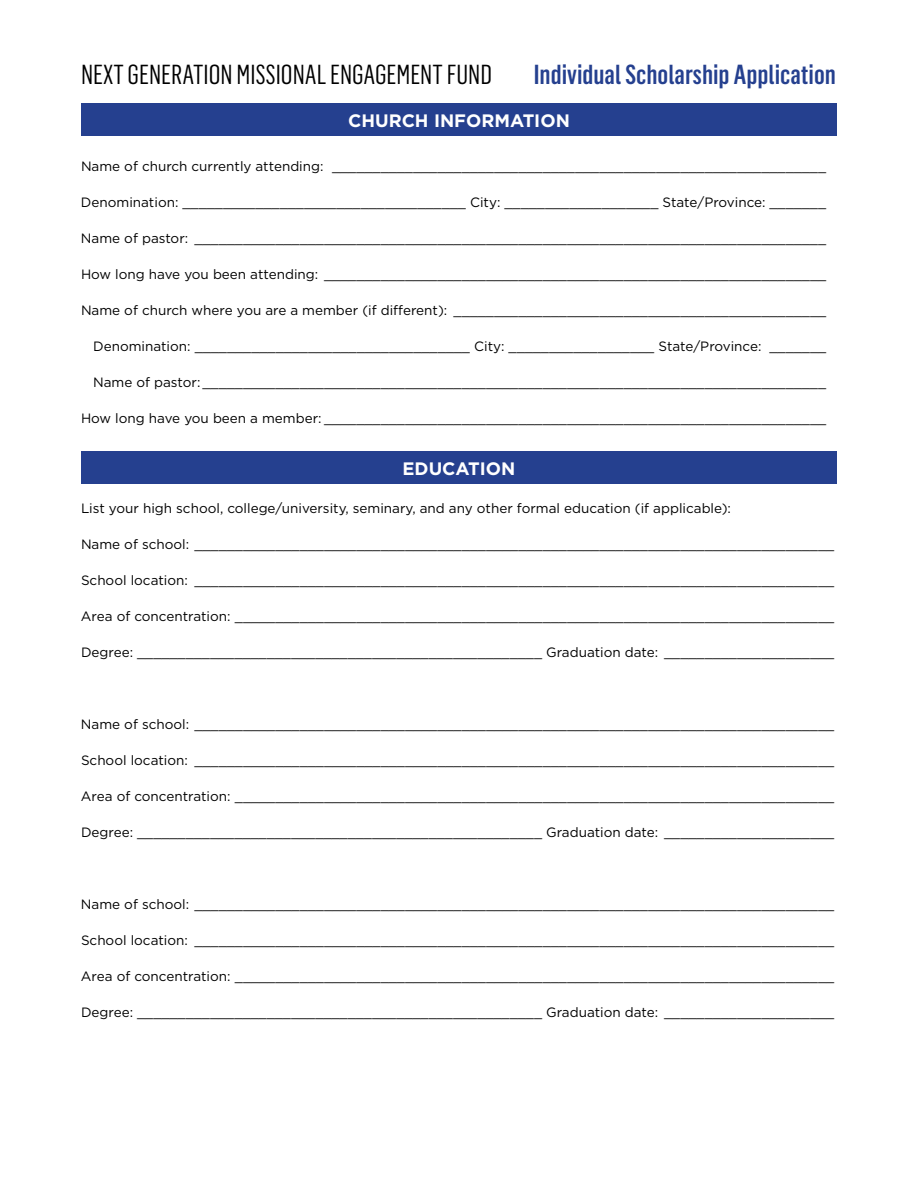
<style>
.page{position:relative;width:918px;height:1188px;background:#fff}
.page>*{position:absolute;margin:0;border:0;box-sizing:border-box;transform-origin:0 0}
.t1{font:27px "Flama Condensed";color:#000}
.t2{font:500 27px "Flama Condensed";color:#25408f}
.t3{font:700 18px "Gotham";color:#fff}
.t4{font:13.5px "Gotham";color:#000}
</style>
<div class="page">
<div style="left:81px;top:104px;width:756px;height:32px;background:#25408f"></div>
<div style="left:81px;top:451px;width:756px;height:33px;background:#25408f"></div>
<h1 class="t1" style="left:81px;top:58px;width:412px">NEXT GENERATION MISSIONAL ENGAGEMENT FUND</h1>
<h1 class="t2" style="left:534px;top:58px;width:304px">Individual Scholarship Application</h1>
<h2 class="t3" style="left:348px;top:109px;width:223px">CHURCH INFORMATION</h2>
<p class="t4" style="left:81px;top:158px;width:747px">Name of church currently attending: _____________________________________________________________</p>
<p class="t4" style="left:81px;top:194px;width:747px">Denomination: ___________________________________ City: ___________________ State/Province: _______</p>
<p class="t4" style="left:81px;top:230px;width:747px">Name of pastor: ______________________________________________________________________________</p>
<p class="t4" style="left:81px;top:266px;width:747px">How long have you been attending: ______________________________________________________________</p>
<p class="t4" style="left:81px;top:302px;width:747px">Name of church where you are a member (if different): ______________________________________________</p>
<p class="t4" style="left:93px;top:338px;width:735px">Denomination: __________________________________ City: __________________ State/Province: _______</p>
<p class="t4" style="left:93px;top:374px;width:735px">Name of pastor: _____________________________________________________________________________</p>
<p class="t4" style="left:81px;top:410px;width:747px">How long have you been a member: ______________________________________________________________</p>
<h2 class="t3" style="left:403px;top:457px;width:114px">EDUCATION</h2>
<p class="t4" style="left:81px;top:500px;width:652px">List your high school, college/university, seminary, and any other formal education (if applicable):</p>
<p class="t4" style="left:81px;top:536px;width:755px">Name of school: _______________________________________________________________________________</p>
<p class="t4" style="left:81px;top:572px;width:755px">School location: _______________________________________________________________________________</p>
<p class="t4" style="left:81px;top:608px;width:755px">Area of concentration: __________________________________________________________________________</p>
<p class="t4" style="left:81px;top:644px;width:755px">Degree: __________________________________________________ Graduation date: _____________________</p>
<p class="t4" style="left:81px;top:716px;width:755px">Name of school: _______________________________________________________________________________</p>
<p class="t4" style="left:81px;top:752px;width:755px">School location: _______________________________________________________________________________</p>
<p class="t4" style="left:81px;top:788px;width:755px">Area of concentration: __________________________________________________________________________</p>
<p class="t4" style="left:81px;top:824px;width:755px">Degree: __________________________________________________ Graduation date: _____________________</p>
<p class="t4" style="left:81px;top:896px;width:755px">Name of school: _______________________________________________________________________________</p>
<p class="t4" style="left:81px;top:932px;width:755px">School location: _______________________________________________________________________________</p>
<p class="t4" style="left:81px;top:968px;width:755px">Area of concentration: __________________________________________________________________________</p>
<p class="t4" style="left:81px;top:1004px;width:755px">Degree: __________________________________________________ Graduation date: _____________________</p>
</div>
